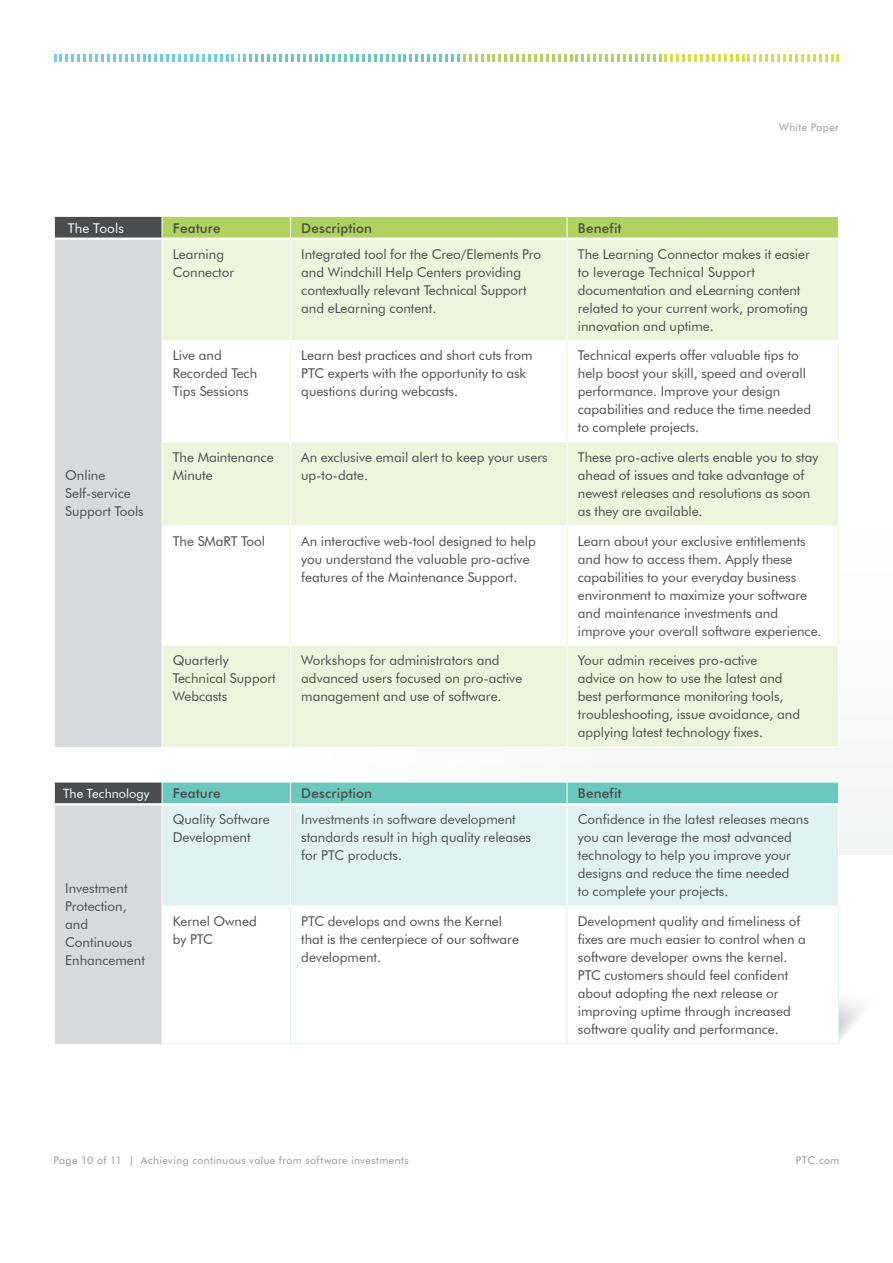
<style>
.page{position:relative;width:893px;height:1263px;background:#fff}
.page>*{position:absolute;margin:0;border:0;box-sizing:border-box;transform-origin:0 0}
.t1{font:13.5px/18px "Futura BT";color:#4b4c4d}
.t2{font:500 13.5px "Futura BT";letter-spacing:.01em;color:#4b4c4d}
.t3{font:13.5px "Futura BT";letter-spacing:.01em;color:#fff}
.t4{font:12.75px "Futura BT";color:#fff}
.t5{font:10.5px "Futura BT";letter-spacing:.045em;color:#919396}
</style>
<div class="page">
<svg style="left:54px;top:54px;width:785px;height:8px"></svg>
<svg style="left:839px;top:999px;width:21px;height:43px"></svg>
<div style="left:54px;top:216px;width:108px;height:23px;background:#4b4c4d"></div>
<div style="left:54px;top:239px;width:108px;height:508px;background:#d8d9db"></div>
<div style="left:163px;top:240px;width:675px;height:507px;background:#ecf4dc"></div>
<svg style="left:163px;top:341px;width:675px;height:304px"></svg>
<hr style="left:290px;top:341px;width:1px;height:101px;background:#f4f7db">
<hr style="left:567px;top:341px;width:1px;height:101px;background:#f4f7db">
<hr style="left:838px;top:341px;width:1px;height:101px;background:#f4f7db">
<hr style="left:54px;top:239px;width:1px;height:101px;background:#fff">
<hr style="left:290px;top:240px;width:1px;height:100px;background:#fff">
<hr style="left:567px;top:240px;width:1px;height:100px;background:#fff">
<hr style="left:54px;top:340px;width:1px;height:102px;background:#fff">
<hr style="left:162px;top:340px;width:128px;height:1px;background:#fff">
<hr style="left:290px;top:340px;width:277px;height:1px;background:#fff">
<hr style="left:567px;top:340px;width:272px;height:1px;background:#fff">
<hr style="left:54px;top:442px;width:1px;height:84px;background:#fff">
<hr style="left:162px;top:442px;width:128px;height:1px;background:#fff">
<hr style="left:290px;top:442px;width:277px;height:1px;background:#fff">
<hr style="left:290px;top:442px;width:1px;height:83px;background:#fff">
<hr style="left:567px;top:442px;width:272px;height:1px;background:#fff">
<hr style="left:567px;top:442px;width:1px;height:83px;background:#fff">
<hr style="left:54px;top:526px;width:1px;height:119px;background:#fff">
<hr style="left:162px;top:525px;width:128px;height:1px;background:#fff">
<hr style="left:290px;top:525px;width:277px;height:1px;background:#fff">
<hr style="left:567px;top:525px;width:272px;height:1px;background:#fff">
<hr style="left:54px;top:645px;width:1px;height:102px;background:#fff">
<hr style="left:162px;top:645px;width:128px;height:1px;background:#fff">
<hr style="left:290px;top:645px;width:277px;height:1px;background:#fff">
<hr style="left:290px;top:646px;width:1px;height:101px;background:#fff">
<hr style="left:567px;top:645px;width:272px;height:1px;background:#fff">
<hr style="left:567px;top:646px;width:1px;height:101px;background:#fff">
<hr style="left:290px;top:526px;width:1px;height:119px;background:#f4f7db">
<hr style="left:567px;top:526px;width:1px;height:119px;background:#f4f7db">
<hr style="left:838px;top:526px;width:1px;height:119px;background:#f4f7db">
<hr style="left:55px;top:238px;width:107px;height:2px;background:#fff">
<hr style="left:54px;top:216px;width:108px;height:1px;background:#fff">
<svg style="left:54px;top:217px;width:1px;height:22px"></svg>
<svg style="left:162px;top:216px;width:677px;height:23px;background:#b8d771"></svg>
<div style="left:54px;top:782px;width:108px;height:22px;background:#4b4c4d"></div>
<div style="left:54px;top:804px;width:108px;height:240px;background:#d8d9db"></div>
<div style="left:163px;top:805px;width:675px;height:101px;background:#e0f2f0"></div>
<hr style="left:290px;top:906px;width:1px;height:137px;background:#e0f2f0">
<hr style="left:567px;top:906px;width:1px;height:137px;background:#e0f2f0">
<hr style="left:838px;top:906px;width:1px;height:137px;background:#e0f2f0">
<hr style="left:54px;top:804px;width:1px;height:102px;background:#fff">
<hr style="left:290px;top:805px;width:1px;height:101px;background:#fff">
<hr style="left:567px;top:805px;width:1px;height:101px;background:#fff">
<hr style="left:54px;top:906px;width:1px;height:138px;background:#fff">
<hr style="left:290px;top:906px;width:277px;height:1px;background:#fff">
<hr style="left:567px;top:906px;width:272px;height:1px;background:#fff">
<hr style="left:55px;top:803px;width:107px;height:2px;background:#fff">
<hr style="left:162px;top:1043px;width:128px;height:1px;background:#e0f2f0">
<hr style="left:290px;top:1043px;width:277px;height:1px;background:#e0f2f0">
<hr style="left:567px;top:1043px;width:272px;height:1px;background:#e0f2f0">
<hr style="left:54px;top:782px;width:108px;height:1px;background:#fff">
<svg style="left:54px;top:782px;width:1px;height:22px"></svg>
<svg style="left:162px;top:782px;width:677px;height:22px;background:#75cbc2"></svg>
<p class="t3" style="left:68px;top:220px;width:57px">The Tools</p>
<p class="t2" style="left:173px;top:220px;width:49px">Feature</p>
<p class="t2" style="left:301px;top:220px;width:72px">Description</p>
<p class="t2" style="left:578px;top:220px;width:45px">Benefit</p>
<p class="t5" style="left:779px;top:121px;width:61px">White Paper</p>
<p class="t1" style="left:65px;top:466px;width:80px">Online<br>Self-service<br>Support Tools</p>
<p class="t1" style="left:173px;top:245px;width:63px">Learning<br>Connector</p>
<p class="t1" style="left:301px;top:245px;width:241px">Integrated tool for the Creo/Elements Pro and Windchill Help Centers providing contextually relevant Technical Support and eLearning content.</p>
<p class="t1" style="left:578px;top:245px;width:233px">The Learning Connector makes it easier to leverage Technical Support documentation and eLearning content related to your current work, promoting innovation and uptime.</p>
<p class="t1" style="left:173px;top:346px;width:86px">Live and<br>Recorded Tech<br>Tips Sessions</p>
<p class="t1" style="left:301px;top:346px;width:233px">Learn best practices and short cuts from<br>PTC experts with the opportunity to ask questions during webcasts.</p>
<p class="t1" style="left:578px;top:346px;width:235px">Technical experts offer valuable tips to help boost your skill, speed and overall performance. Improve your design capabilities and reduce the time needed to complete projects.</p>
<p class="t1" style="left:173px;top:448px;width:102px">The Maintenance<br>Minute</p>
<p class="t1" style="left:301px;top:448px;width:248px">An exclusive email alert to keep your users up-to-date.</p>
<p class="t1" style="left:578px;top:448px;width:242px">These pro-active alerts enable you to stay ahead of issues and take advantage of newest releases and resolutions as soon as they are available.</p>
<p class="t1" style="left:173px;top:532px;width:94px">The SMaRT Tool</p>
<p class="t1" style="left:301px;top:532px;width:236px">An interactive web-tool designed to help you understand the valuable pro-active features of the Maintenance Support.</p>
<p class="t1" style="left:578px;top:532px;width:245px">Learn about your exclusive entitlements and how to access them. Apply these capabilities to your everyday business environment to maximize your software and maintenance investments and improve your overall software experience.</p>
<p class="t1" style="left:173px;top:651px;width:104px">Quarterly<br>Technical Support<br>Webcasts</p>
<p class="t1" style="left:301px;top:651px;width:222px">Workshops for administrators and advanced users focused on pro-active management and use of software.</p>
<p class="t1" style="left:578px;top:651px;width:224px">Your admin receives pro-active<br>advice on how to use the latest and best performance monitoring tools, troubleshooting, issue avoidance, and applying latest technology fixes.</p>
<p class="t4" style="left:63px;top:786px;width:88px">The Technology</p>
<p class="t2" style="left:173px;top:785px;width:49px">Feature</p>
<p class="t2" style="left:301px;top:785px;width:72px">Description</p>
<p class="t2" style="left:578px;top:785px;width:45px">Benefit</p>
<p class="t1" style="left:65px;top:879px;width:81px">Investment<br>Protection, and<br>Continuous<br>Enhancement</p>
<p class="t1" style="left:173px;top:810px;width:99px">Quality Software<br>Development</p>
<p class="t1" style="left:301px;top:810px;width:231px">Investments in software development standards result in high quality releases for PTC products.</p>
<p class="t1" style="left:578px;top:810px;width:232px">Confidence in the latest releases means you can leverage the most advanced technology to help you improve your designs and reduce the time needed<br>to complete your projects.</p>
<p class="t1" style="left:173px;top:912px;width:85px">Kernel Owned by PTC</p>
<p class="t1" style="left:301px;top:912px;width:219px">PTC develops and owns the Kernel that is the centerpiece of our software development.</p>
<p class="t1" style="left:578px;top:912px;width:230px">Development quality and timeliness of fixes are much easier to control when a software developer owns the kernel.<br>PTC customers should feel confident about adopting the next release or improving uptime through increased software quality and performance.</p>
<p class="t5" style="left:53px;top:1154px;width:357px">Page 10 of 11 | Achieving continuous value from software investments</p>
<p class="t5" style="left:796px;top:1154px;width:45px">PTC.com</p>
</div>
